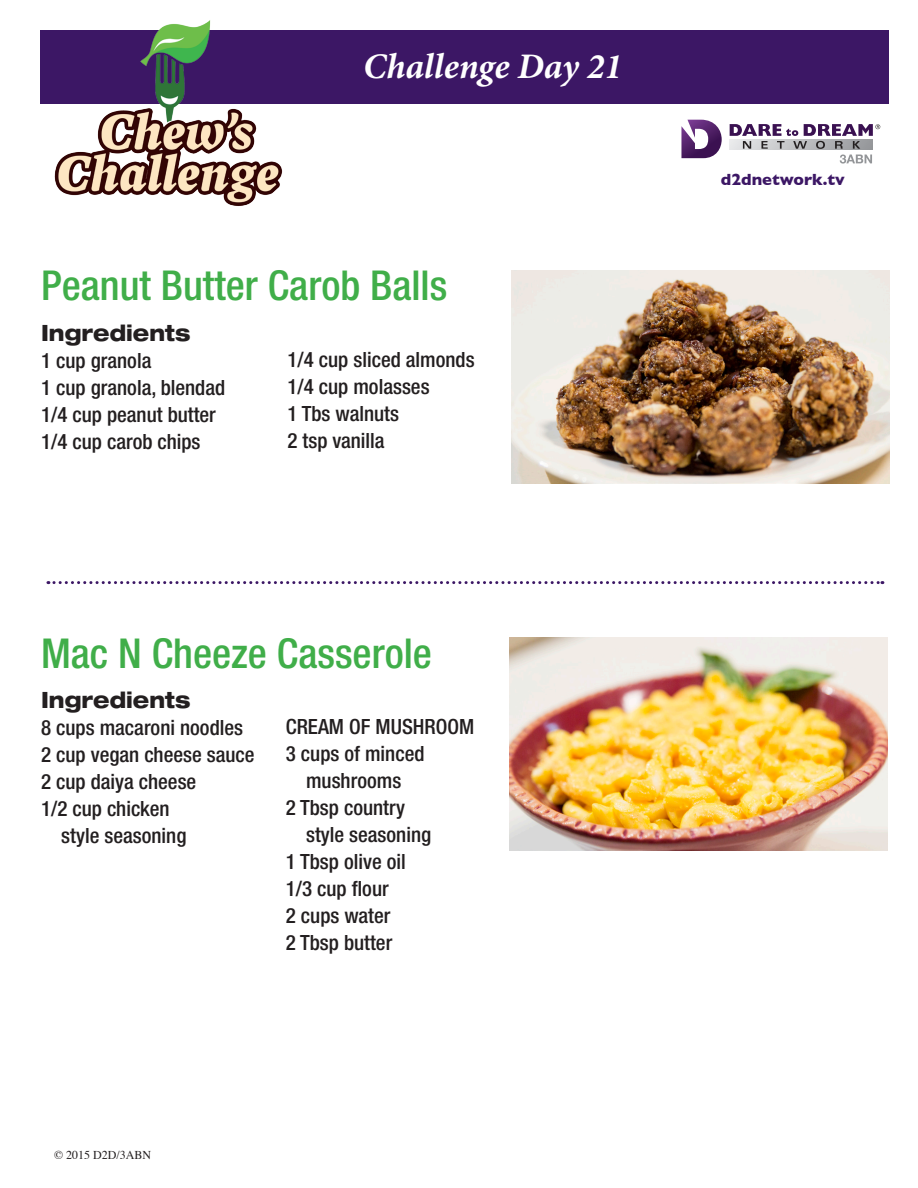
<style>
.page{position:relative;width:918px;height:1188px;background:#fff}
.page>*{position:absolute;margin:0;border:0;box-sizing:border-box;transform-origin:0 0}
.t1{font:500 condensed 41.25px "Helvetica Neue LT Pro";color:#40ae49}
.t2{font:italic 700 36px "Minion Pro";color:#fff}
.t3{font:800 expanded 22.5px "Helvetica Neue LT Pro";color:#231f20;scale:.9 1}
.t4{font:500 condensed 21px/27px "Helvetica Neue LT Pro";color:#231f20}
.t5{font:700 16.5px "Gill Sans";color:#3c1765}
.t6{font:12px "Times";color:#231f20}
</style>
<div class="page">
<div style="left:40px;top:31px;width:849px;height:73px;background:#3c1765"></div>
<img style="left:40px;top:20px;width:323px;height:186px">
<svg style="left:840px;top:155px;width:32px;height:9px"></svg>
<svg style="left:681px;top:120px;width:41px;height:38px"></svg>
<svg style="left:730px;top:149px;width:143px;height:1px"></svg>
<svg style="left:730px;top:124px;width:150px;height:25px"></svg>
<img style="left:511px;top:271px;width:378px;height:212px">
<img style="left:510px;top:637px;width:378px;height:213px">
<svg style="left:48px;top:581px;width:835px;height:3px"></svg>
<h2 class="t2" style="left:363px;top:41px;width:261px">Challenge Day 21</h2>
<h1 class="t1" style="left:41px;top:261px;width:408px">Peanut Butter Carob Balls</h1>
<p class="t3" style="left:41px;top:318px;width:168px">Ingredients</p>
<p class="t4" style="left:41px;top:346px;width:186px">1 cup granola<br>1 cup granola, blendad<br>1/4 cup peanut butter<br>1/4 cup carob chips</p>
<p class="t4" style="left:287px;top:345px;width:189px">1/4 cup sliced almonds<br>1/4 cup molasses<br>1 Tbs walnuts<br>2 tsp vanilla</p>
<h1 class="t1" style="left:41px;top:629px;width:393px">Mac N Cheeze Casserole</h1>
<p class="t3" style="left:41px;top:686px;width:168px">Ingredients</p>
<p class="t4" style="left:41px;top:714px;width:204px">8 cups macaroni noodles</p>
<p class="t4" style="left:41px;top:741px;width:215px">2 cup vegan cheese sauce</p>
<p class="t4" style="left:41px;top:768px;width:157px">2 cup daiya cheese</p>
<p class="t4" style="left:41px;top:795px;width:130px">1/2 cup chicken</p>
<p class="t4" style="left:61px;top:822px;width:127px">style seasoning</p>
<p class="t4" style="left:286px;top:713px;width:190px">CREAM OF MUSHROOM</p>
<p class="t4" style="left:286px;top:740px;width:140px">3 cups of minced</p>
<p class="t4" style="left:306px;top:767px;width:97px">mushrooms</p>
<p class="t4" style="left:286px;top:794px;width:121px">2 Tbsp country</p>
<p class="t4" style="left:306px;top:821px;width:127px">style seasoning</p>
<p class="t4" style="left:286px;top:848px;width:122px">1 Tbsp olive oil</p>
<p class="t4" style="left:286px;top:875px;width:104px">1/3 cup flour</p>
<p class="t4" style="left:286px;top:902px;width:106px">2 cups water</p>
<p class="t4" style="left:286px;top:929px;width:108px">2 Tbsp butter</p>
<p class="t6" style="left:54px;top:1144px;width:99px">© 2015 D2D/3ABN</p>
<p class="t5" style="left:721px;top:167px;width:125px">d2dnetwork.tv</p>
</div>
